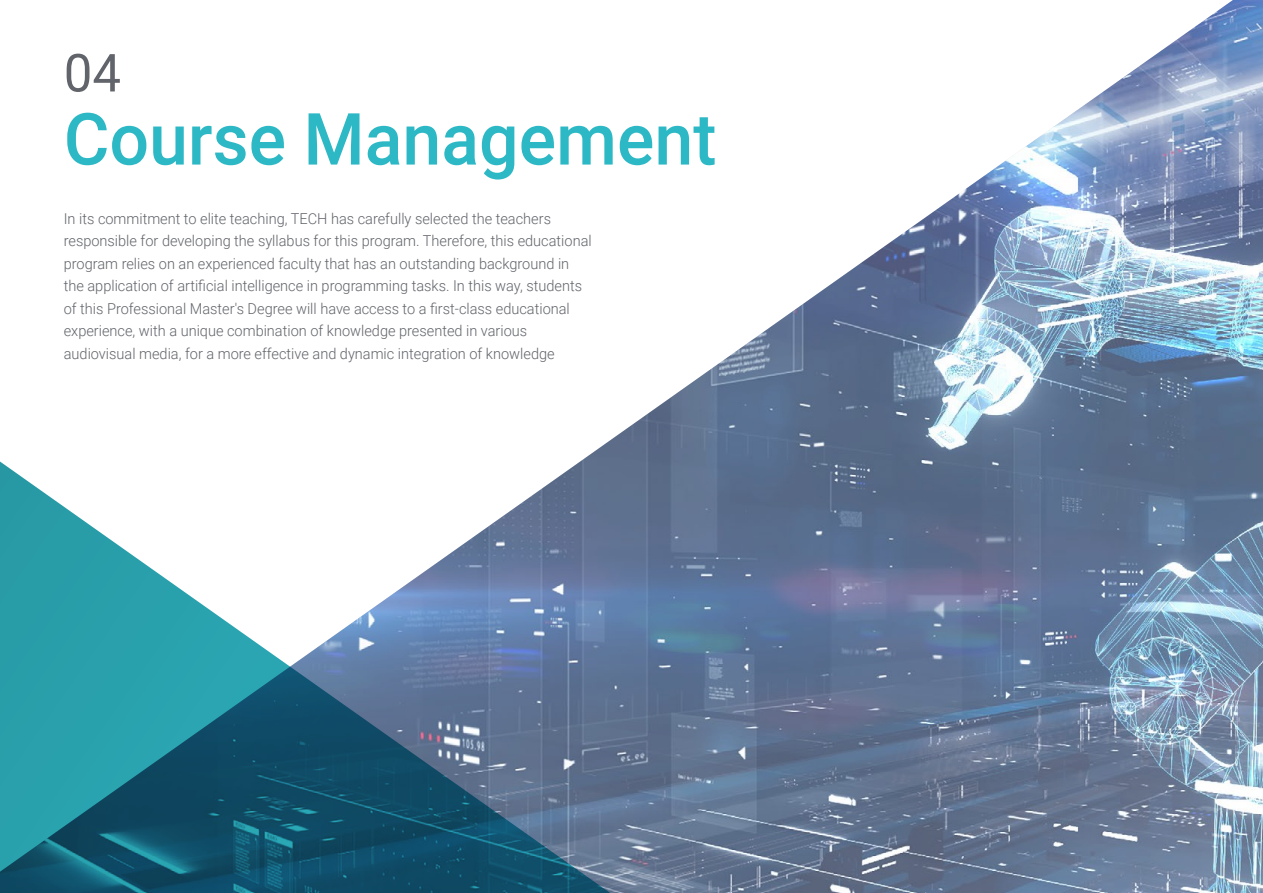
<style>
.page{position:relative;width:1263px;height:893px;background:#fff}
.page>*{position:absolute;margin:0;border:0;box-sizing:border-box;transform-origin:0 0}
.t1{font:500 72px "Roboto";color:#2db8c5}
.t2{font:52.5px "Roboto";color:#61646a}
.t3{font:300 15px/22.5px "Roboto";color:#61646a}
</style>
<div class="page">
<img style="left:602px;top:0;width:661px;height:893px">
<svg style="left:0;top:446px;width:640px;height:447px"></svg>
<h2 class="t2" style="left:64px;top:36px;width:59px">04</h2>
<h1 class="t1" style="left:64px;top:89px;width:654px">Course Management</h1>
<p class="t3" style="left:64px;top:207px;width:529px">In its commitment to elite teaching, TECH has carefully selected the teachers responsible for developing the syllabus for this program. Therefore, this educational program relies on an experienced faculty that has an outstanding background in the application of artificial intelligence in programming tasks. In this way, students of this Professional Master's Degree will have access to a first-class educational experience, with a unique combination of knowledge presented in various audiovisual media, for a more effective and dynamic integration of knowledge</p>
</div>
